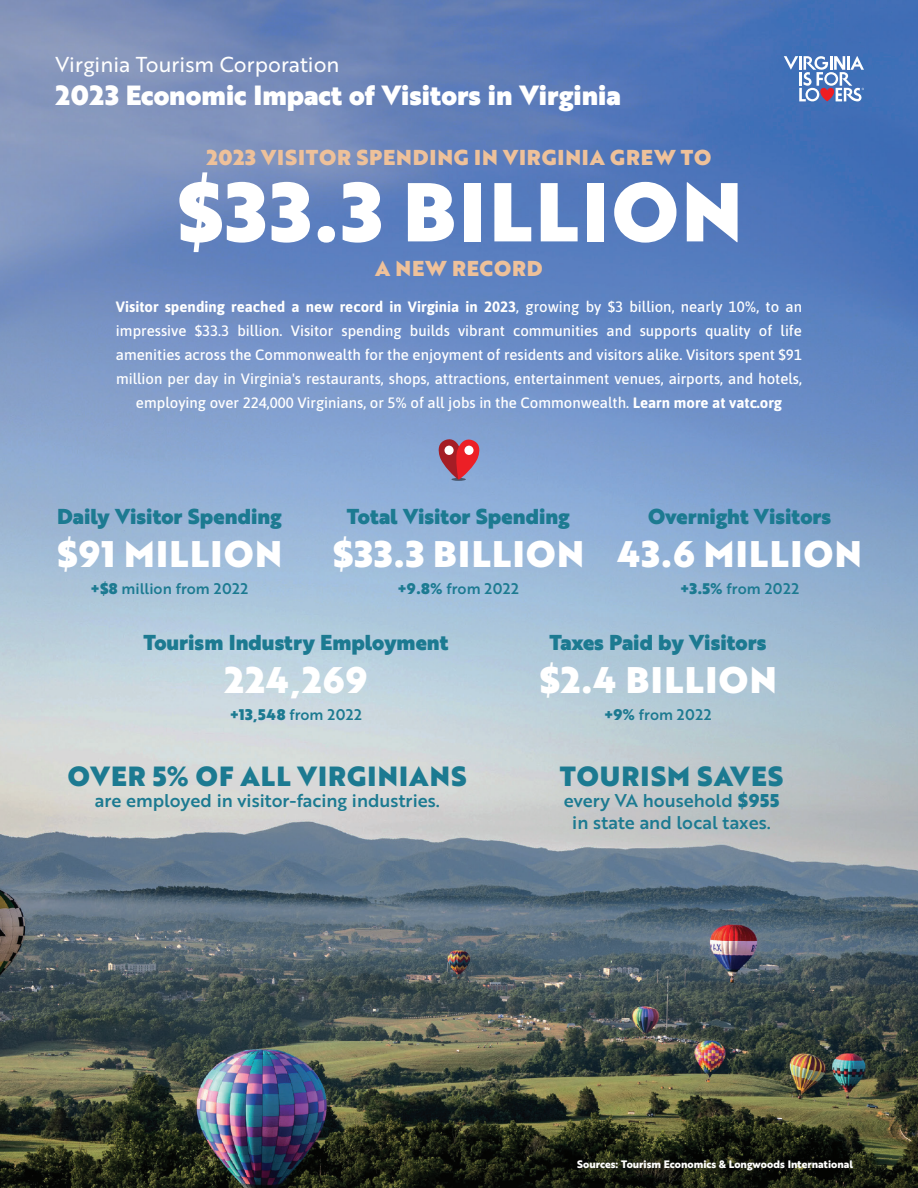
<style>
.page{position:relative;width:918px;height:1188px;background:#fff}
.page>*{position:absolute;margin:0;border:0;box-sizing:border-box;transform-origin:0 0}
.t1{font:81px "Brother 1816 Black";letter-spacing:.04em;color:#fff}
.t2{font:36px "Brother 1816 Black";letter-spacing:.04em;color:#fff}
.t3{font:27px "Brother 1816 Black";color:#fff}
.t4{font:27px "Brother 1816 Black";letter-spacing:.04em;color:#1c7a91}
.t5{font:21px "Brother 1816 Black";color:#1c7a91}
.t6{font:21px "Brother 1816 Black";letter-spacing:.04em;color:#eec19a}
.t7{font:21px "Brother 1816 Regular";color:#fff}
.t8{font:18px/21.6px "Brother 1816 Medium";color:#1c7a91;text-align:center}
.t9{font:500 15px/24px "Asap";color:#fff;text-align:center}
.t10{font:15px "Brother 1816 Medium";color:#1c7a91}
.t11{font:700 10.5px "Brother 1816 Extra";color:#fff}
.s1{font-weight:700}
.s2{font-family:"Brother 1816 Black"}
</style>
<div class="page">
<img style="left:0;top:0;width:918px;height:1188px">
<svg style="left:784px;top:56px;width:80px;height:45px"></svg>
<img style="left:555px;top:1136px;width:321px;height:52px">
<hr style="left:451px;top:478px;width:15px;height:3px;background:#040503;border-radius:50%">
<svg style="left:437px;top:438px;width:44px;height:42px"></svg>
<div style="left:464px;top:446px;width:10px;height:9px;background:#fff;border-radius:50%"></div>
<h3 class="t7" style="left:55px;top:49px;width:286px">Virginia Tourism Corporation</h3>
<h3 class="t3" style="left:55px;top:74px;width:567px">2023 Economic Impact of Visitors in Virginia</h3>
<h3 class="t6" style="left:207px;top:141px;width:506px">2023 VISITOR SPENDING IN VIRGINIA GREW TO</h3>
<h1 class="t1" style="left:175px;top:150px;width:569px">$33.3 BILLION</h1>
<h3 class="t6" style="left:375px;top:252px;width:169px">A NEW RECORD</h3>
<p class="t9" style="left:116px;top:294px;width:688px"><span class="s1">Visitor spending reached a new record in Virginia in 2023</span>, growing by $3 billion, nearly 10%, to an impressive $33.3 billion. Visitor spending builds vibrant communities and supports quality of life amenities across the Commonwealth for the enjoyment of residents and visitors alike. Visitors spent $91 million per day in Virginia's restaurants, shops, attractions, entertainment venues, airports, and hotels, employing over 224,000 Virginians, or 5% of all jobs in the Commonwealth. <span class="s1">Learn more at vatc.org</span></p>
<h3 class="t5" style="left:57px;top:500px;width:226px">Daily Visitor Spending</h3>
<h2 class="t2" style="left:57px;top:526px;width:227px">$91 MILLION</h2>
<p class="t10" style="left:90px;top:577px;width:160px"><span class="s2">+$8</span> million from 2022</p>
<h3 class="t5" style="left:347px;top:500px;width:224px">Total Visitor Spending</h3>
<h2 class="t2" style="left:332px;top:526px;width:254px">$33.3 BILLION</h2>
<p class="t10" style="left:397px;top:577px;width:123px"><span class="s2">+9.8%</span> from 2022</p>
<h3 class="t5" style="left:648px;top:500px;width:185px">Overnight Visitors</h3>
<h2 class="t2" style="left:617px;top:526px;width:246px">43.6 MILLION</h2>
<p class="t10" style="left:680px;top:577px;width:121px"><span class="s2">+3.5%</span> from 2022</p>
<h3 class="t5" style="left:143px;top:626px;width:306px">Tourism Industry Employment</h3>
<h2 class="t2" style="left:225px;top:653px;width:144px">224,269</h2>
<p class="t10" style="left:230px;top:704px;width:134px"><span class="s2">+13,548</span> from 2022</p>
<h3 class="t4" style="left:68px;top:755px;width:400px">OVER 5% OF ALL VIRGINIANS</h3>
<p class="t8" style="left:95px;top:789px;width:347px">are employed in visitor-facing industries.</p>
<h3 class="t5" style="left:549px;top:626px;width:219px">Taxes Paid by Visitors</h3>
<h2 class="t2" style="left:539px;top:653px;width:240px">$2.4 BILLION</h2>
<p class="t10" style="left:604px;top:704px;width:109px"><span class="s2">+9%</span> from 2022</p>
<h3 class="t4" style="left:560px;top:755px;width:225px">TOURISM SAVES</h3>
<p class="t8" style="left:564px;top:789px;width:217px">every VA household <span class="s2">$955 </span>in state and local taxes.</p>
<p class="t11" style="left:577px;top:1156px;width:277px">Sources: Tourism Economics &amp; Longwoods International</p>
</div>
